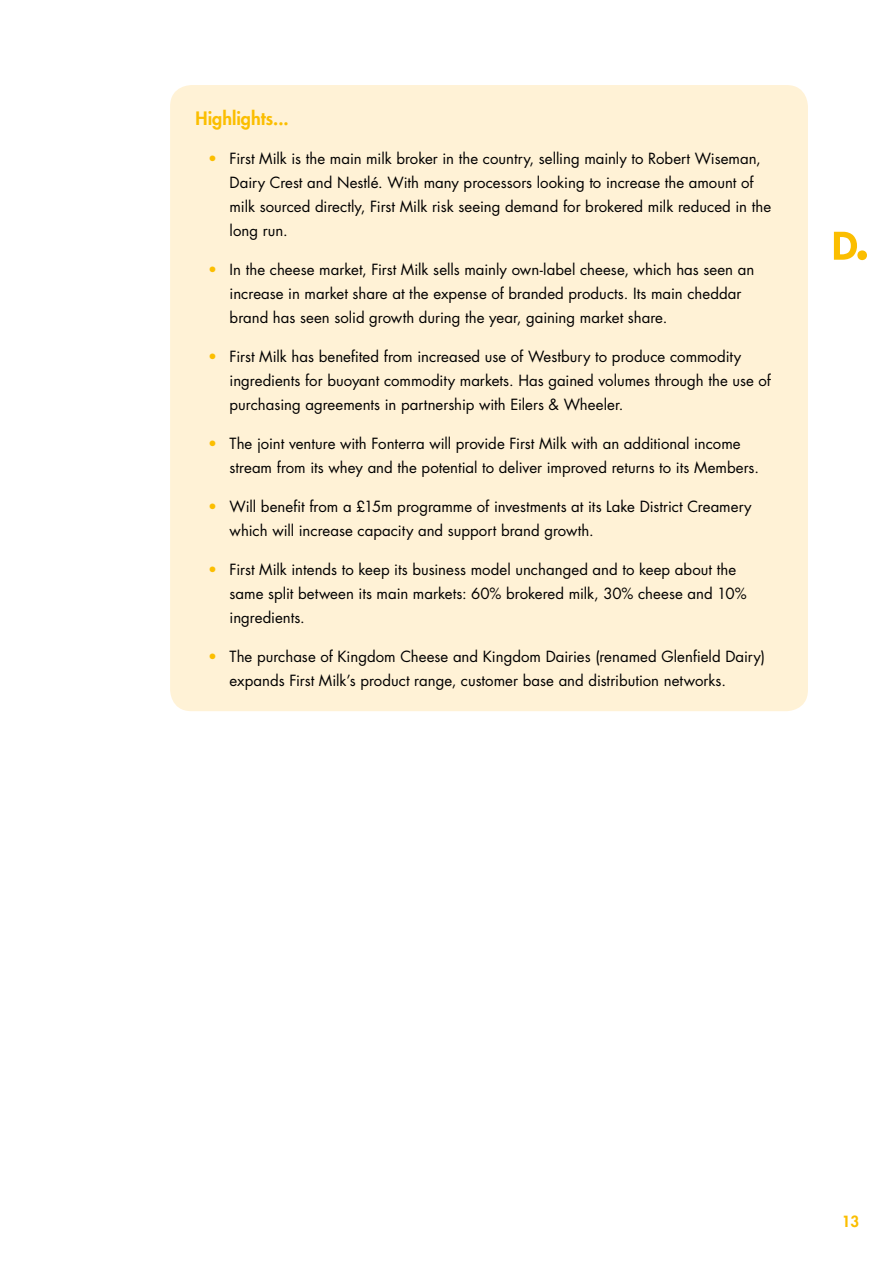
<style>
.page{position:relative;width:893px;height:1263px;background:#fff}
.page>*{position:absolute;margin:0;border:0;box-sizing:border-box;transform-origin:0 0}
.t1{font:800 18px "Futura Std";color:#fbbe00}
.t2{font:15px/24px "Futura Std";color:#000}
.t3{font:800 15px "Futura Std";color:#fbbe00}
.s1{color:#fbbe00}
</style>
<div class="page">
<svg style="left:834px;top:232px;width:23px;height:28px"></svg>
<div style="left:857px;top:250px;width:10px;height:10px;background:#fbbe00;border-radius:50%"></div>
<div style="left:170px;top:85px;width:638px;height:626px;background:#fff2d6;border-radius:21px"></div>
<p class="t1" style="left:196px;top:107px;width:95px">Highlights...</p>
<p class="t2" style="left:230px;top:147px;width:543px;text-indent:-21px"><span class="s1">•</span> First Milk is the main milk broker in the country, selling mainly to Robert Wiseman, Dairy Crest and Nestlé. With many processors looking to increase the amount of milk sourced directly, First Milk risk seeing demand for brokered milk reduced in the long run.</p>
<p class="t2" style="left:230px;top:258px;width:526px;text-indent:-21px"><span class="s1">•</span> In the cheese market, First Milk sells mainly own-label cheese, which has seen an increase in market share at the expense of branded products. Its main cheddar brand has seen solid growth during the year, gaining market share.</p>
<p class="t2" style="left:230px;top:345px;width:543px;text-indent:-21px"><span class="s1">•</span> First Milk has benefited from increased use of Westbury to produce commodity ingredients for buoyant commodity markets. Has gained volumes through the use of purchasing agreements in partnership with Eilers &amp; Wheeler.</p>
<p class="t2" style="left:230px;top:432px;width:531px;text-indent:-21px"><span class="s1">•</span> The joint venture with Fonterra will provide First Milk with an additional income stream from its whey and the potential to deliver improved returns to its Members.</p>
<p class="t2" style="left:230px;top:494px;width:524px;text-indent:-21px"><span class="s1">•</span> Will benefit from a £15m programme of investments at its Lake District Creamery which will increase capacity and support brand growth.</p>
<p class="t2" style="left:230px;top:557px;width:518px;text-indent:-21px"><span class="s1">•</span> First Milk intends to keep its business model unchanged and to keep about the same split between its main markets: 60% brokered milk, 30% cheese and 10% ingredients.</p>
<p class="t2" style="left:230px;top:644px;width:537px;text-indent:-21px"><span class="s1">•</span> The purchase of Kingdom Cheese and Kingdom Dairies (renamed Glenfield Dairy) expands First Milk’s product range, customer base and distribution networks.</p>
<p class="t3" style="left:842px;top:1211px;width:19px">13</p>
</div>
